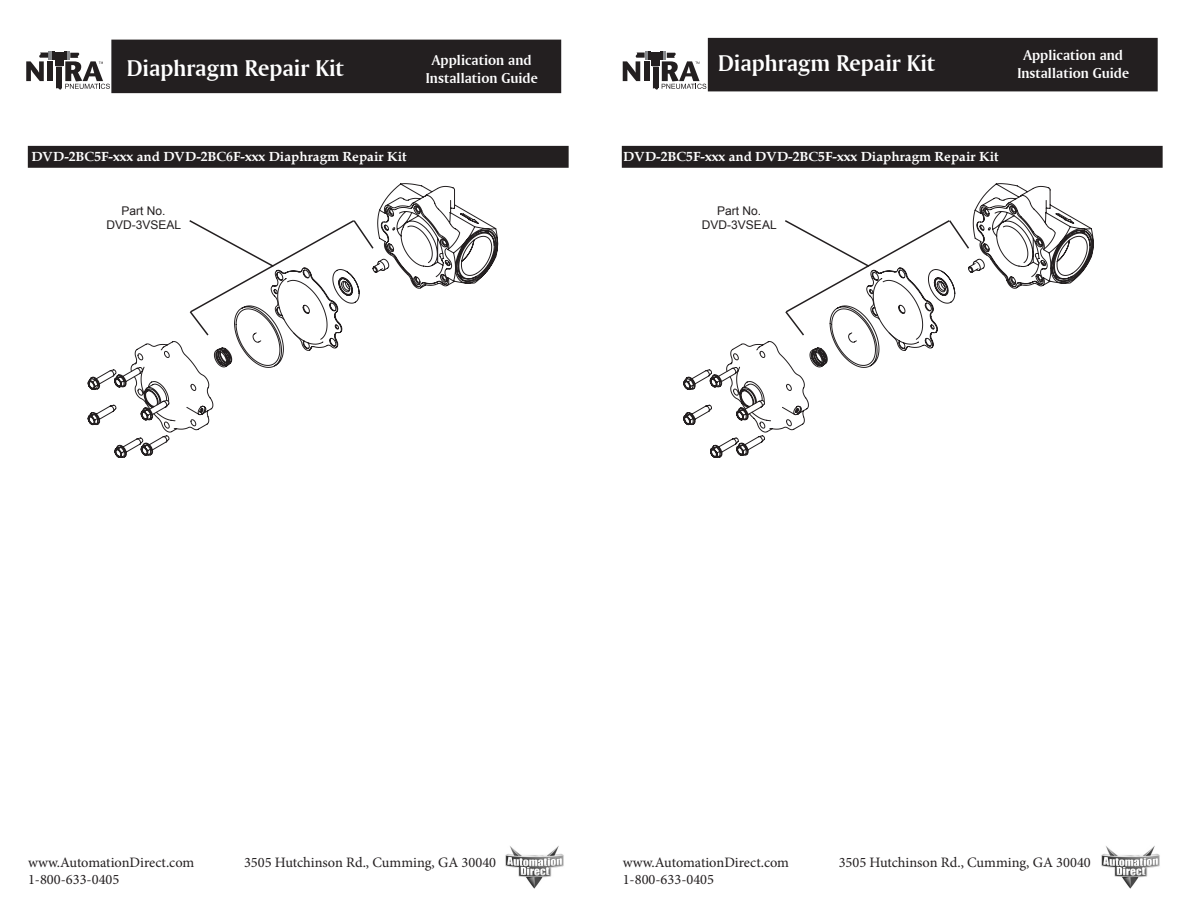
<style>
.page{position:relative;width:1188px;height:918px;background:#fff}
.page>*{position:absolute;margin:0;border:0;box-sizing:border-box;transform-origin:0 0}
.t1{font:24px "Amerigo BT Bold A";color:#fff}
.t2{font:15px "Amerigo BT Bold A";color:#fff}
.t3{font:14.4px "Minion Pro";color:#231f20}
.t4{font:700 13.5px "Book Antiqua";color:#fff}
.t5{font:12px "Arial";color:#231f20}
</style>
<div class="page">
<svg style="left:26px;top:51px;width:84px;height:39px"></svg>
<div style="left:112px;top:40px;width:448px;height:52px;background:#231f20"></div>
<div style="left:111px;top:40px;width:450px;height:53px;border:2px solid #231f20"></div>
<div style="left:709px;top:39px;width:448px;height:52px;background:#231f20"></div>
<div style="left:708px;top:38px;width:450px;height:53px;border:2px solid #231f20"></div>
<svg style="left:623px;top:51px;width:83px;height:39px"></svg>
<img style="left:505px;top:846px;width:59px;height:43px">
<img style="left:1101px;top:846px;width:59px;height:43px">
<div style="left:29px;top:147px;width:539px;height:20px;background:#231f20"></div>
<div style="left:28px;top:146px;width:541px;height:22px;border:2px solid #231f20"></div>
<div style="left:623px;top:147px;width:539px;height:20px;background:#231f20"></div>
<div style="left:622px;top:146px;width:541px;height:22px;border:2px solid #231f20"></div>
<svg style="left:726px;top:341px;width:154px;height:92px"></svg>
<svg style="left:683px;top:367px;width:82px;height:91px"></svg>
<svg style="left:783px;top:183px;width:311px;height:168px"></svg>
<svg style="left:87px;top:341px;width:197px;height:92px"></svg>
<svg style="left:88px;top:367px;width:81px;height:91px"></svg>
<svg style="left:188px;top:183px;width:310px;height:168px"></svg>
<h1 class="t1" style="left:127px;top:53px;width:219px">Diaphragm Repair Kit</h1>
<p class="t2" style="left:432px;top:51px;width:101px">Application and</p>
<p class="t2" style="left:426px;top:69px;width:113px">Installation Guide</p>
<h1 class="t1" style="left:718px;top:48px;width:219px">Diaphragm Repair Kit</h1>
<p class="t2" style="left:1023px;top:46px;width:101px">Application and</p>
<p class="t2" style="left:1017px;top:64px;width:113px">Installation Guide</p>
<p class="t4" style="left:31px;top:148px;width:377px">DVD-2BC5F-xxx and DVD-2BC6F-xxx Diaphragm Repair Kit</p>
<p class="t4" style="left:623px;top:148px;width:377px">DVD-2BC5F-xxx and DVD-2BC5F-xxx Diaphragm Repair Kit</p>
<p class="t5" style="left:122px;top:203px;width:46px">Part No.</p>
<p class="t5" style="left:106px;top:217px;width:76px">DVD-3VSEAL</p>
<p class="t5" style="left:717px;top:203px;width:46px">Part No.</p>
<p class="t5" style="left:702px;top:217px;width:76px">DVD-3VSEAL</p>
<p class="t3" style="left:28px;top:852px;width:168px">www.AutomationDirect.com</p>
<p class="t3" style="left:244px;top:852px;width:254px">3505 Hutchinson Rd., Cumming, GA 30040</p>
<p class="t3" style="left:28px;top:870px;width:93px">1-800-633-0405</p>
<p class="t3" style="left:623px;top:852px;width:168px">www.AutomationDirect.com</p>
<p class="t3" style="left:839px;top:852px;width:254px">3505 Hutchinson Rd., Cumming, GA 30040</p>
<p class="t3" style="left:623px;top:870px;width:93px">1-800-633-0405</p>
</div>
